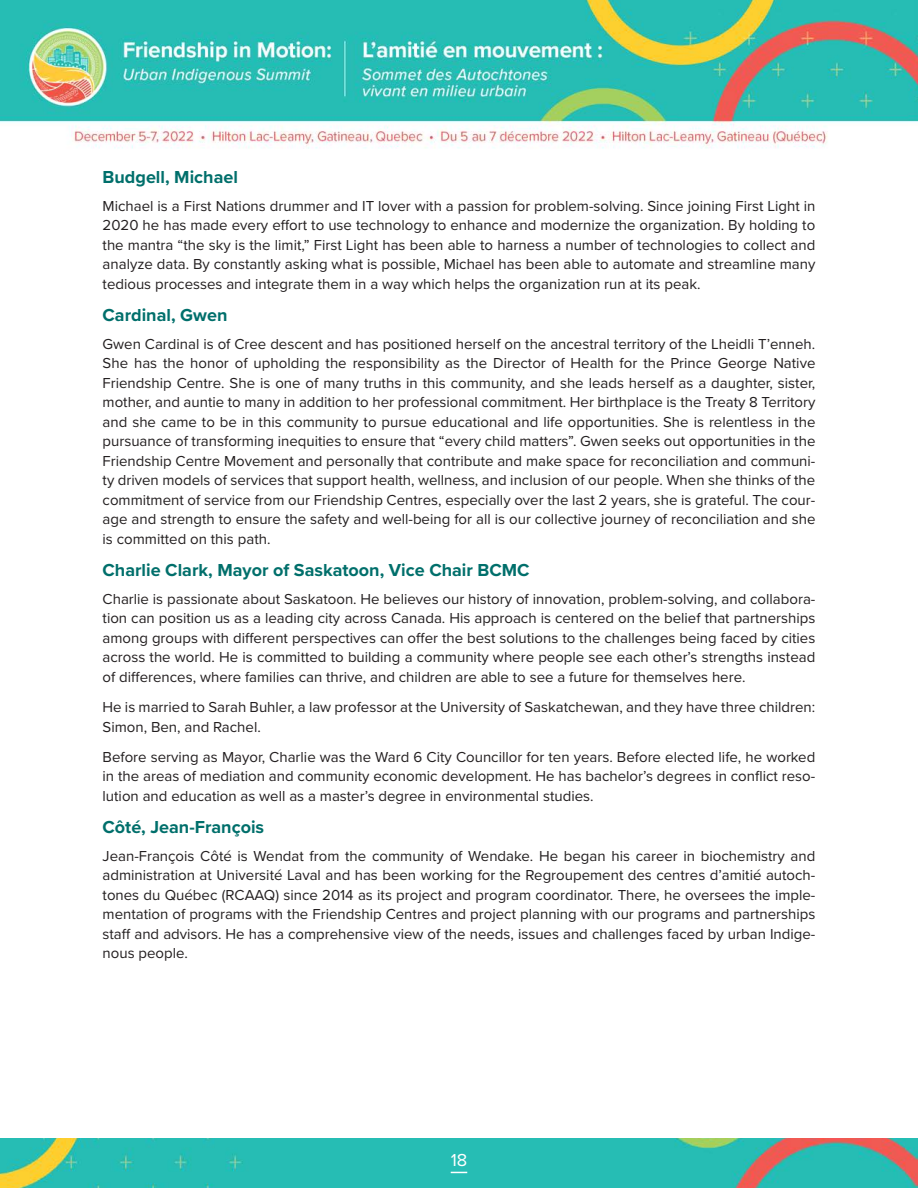
<style>
.page{position:relative;width:918px;height:1188px;background:#fff}
.page>*{position:absolute;margin:0;border:0;box-sizing:border-box;transform-origin:0 0}
.H2_Green{font:700 18px "Proxima Nova";color:#006f6b}
.t1{font:18px "Proxima Nova";color:#fff}
.BIO_text{font:15px/19.5px "Proxima Nova";color:#231f20;text-align:justify}
</style>
<div class="page">
<img style="left:0;top:0;width:918px;height:149px">
<img style="left:0;top:1138px;width:918px;height:50px">
<svg style="left:451px;top:1172px;width:16px;height:1px"></svg>
<p class="H2_Green" style="left:103px;top:163px;width:137px">Budgell, Michael</p>
<p class="BIO_text" style="left:103px;top:195px;width:714px">Michael is a First Nations drummer and IT lover with a passion for problem-solving. Since joining First Light in 2020 he has made every effort to use technology to enhance and modernize the organization. By holding to the mantra “the sky is the limit,” First Light has been able to harness a number of technologies to collect and analyze data. By constantly asking what is possible, Michael has been able to automate and streamline many tedious processes and integrate them in a way which helps the organization run at its peak.</p>
<p class="H2_Green" style="left:103px;top:301px;width:126px">Cardinal, Gwen</p>
<p class="BIO_text" style="left:103px;top:333px;width:714px">Gwen Cardinal is of Cree descent and has positioned herself on the ancestral territory of the Lheidli T’enneh.<br>She has the honor of upholding the responsibility as the Director of Health for the Prince George Native Friendship Centre. She is one of many truths in this community, and she leads herself as a daughter, sister, mother, and auntie to many in addition to her professional commitment. Her birthplace is the Treaty 8 Territory and she came to be in this community to pursue educational and life opportunities. She is relentless in the pursuance of transforming inequities to ensure that “every child matters”. Gwen seeks out opportunities in the Friendship Centre Movement and personally that contribute and make space for reconciliation and communi&shy;ty driven models of services that support health, wellness, and inclusion of our people. When she thinks of the commitment of service from our Friendship Centres, especially over the last 2 years, she is grateful. The cour&shy;age and strength to ensure the safety and well-being for all is our collective journey of reconciliation and she is committed on this path.</p>
<p class="H2_Green" style="left:103px;top:556px;width:429px">Charlie Clark, Mayor of Saskatoon, Vice Chair BCMC</p>
<p class="BIO_text" style="left:103px;top:588px;width:714px">Charlie is passionate about Saskatoon. He believes our history of innovation, problem-solving, and collabora&shy;tion can position us as a leading city across Canada. His approach is centered on the belief that partnerships among groups with different perspectives can offer the best solutions to the challenges being faced by cities across the world. He is committed to building a community where people see each other’s strengths instead of differences, where families can thrive, and children are able to see a future for themselves here.</p>
<p class="BIO_text" style="left:103px;top:697px;width:714px">He is married to Sarah Buhler, a law professor at the University of Saskatchewan, and they have three children:<br>Simon, Ben, and Rachel.</p>
<p class="BIO_text" style="left:103px;top:746px;width:714px">Before serving as Mayor, Charlie was the Ward 6 City Councillor for ten years. Before elected life, he worked in the areas of mediation and community economic development. He has bachelor’s degrees in conflict reso&shy;lution and education as well as a master’s degree in environmental studies.</p>
<p class="H2_Green" style="left:103px;top:813px;width:163px">Côté, Jean-François</p>
<p class="BIO_text" style="left:103px;top:845px;width:714px">Jean-François Côté is Wendat from the community of Wendake. He began his career in biochemistry and administration at Université Laval and has been working for the Regroupement des centres d’amitié autoch&shy;tones du Québec (RCAAQ) since 2014 as its project and program coordinator. There, he oversees the imple&shy;mentation of programs with the Friendship Centres and project planning with our programs and partnerships staff and advisors. He has a comprehensive view of the needs, issues and challenges faced by urban Indige&shy;nous people.</p>
<p class="t1" style="left:451px;top:1147px;width:18px">18</p>
</div>
